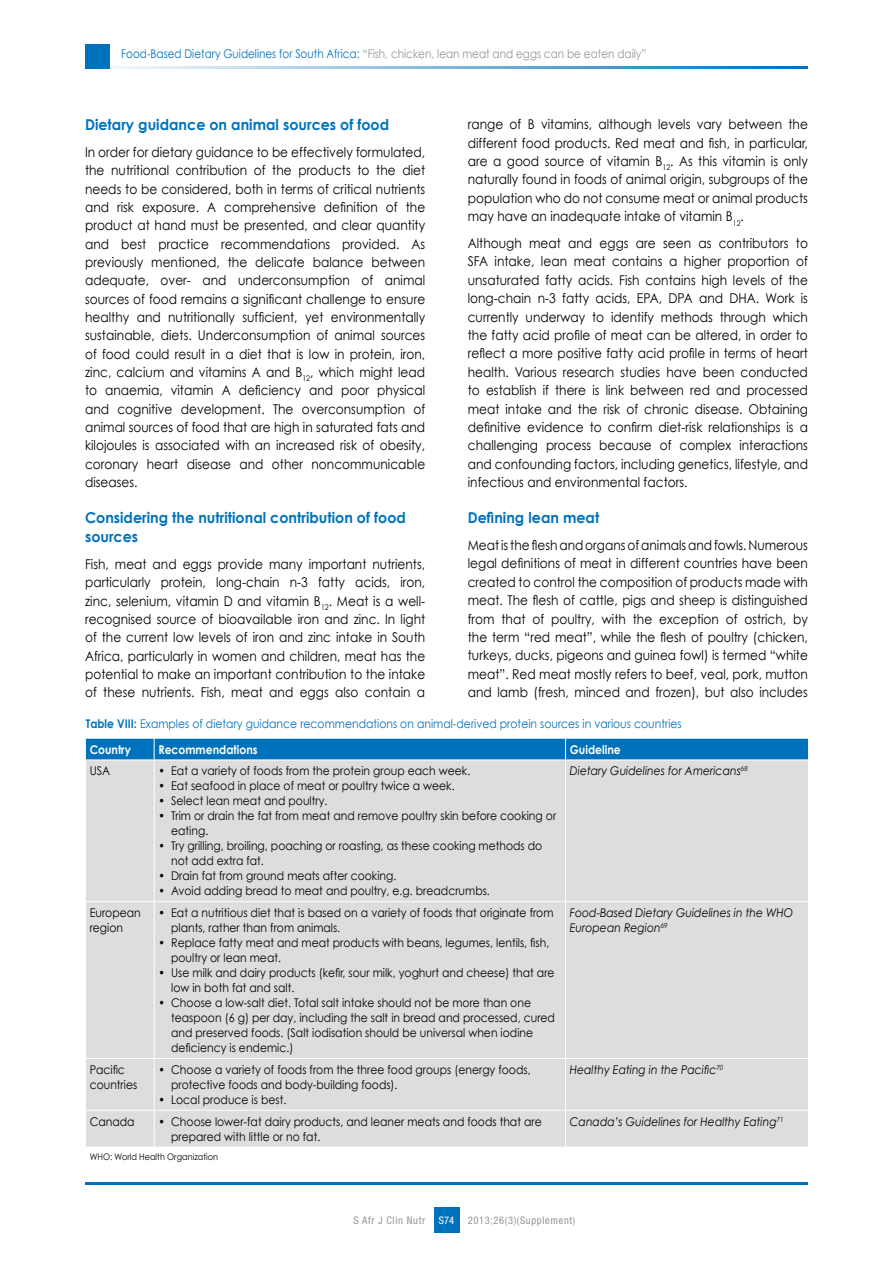
<style>
.page{position:relative;width:893px;height:1263px;background:#fff}
.page>*{position:absolute;margin:0;border:0;box-sizing:border-box;transform-origin:0 0}
.t1{font:700 15px/19px "Century Gothic";color:#0072bc;scale:.95 1}
.t2{font:13.5px/18.5px "Century Gothic";color:#000;text-align:justify;scale:.9 1}
.t3{font:12px/15px "Century Gothic";color:#000;scale:.9 1}
.t4{font:italic 12px/15px "Century Gothic";color:#000;scale:.9 1}
.t5{font:12px/25.2px "Century Gothic";color:#0072bc;scale:.9 1}
.t6{font:12px "Century Gothic";color:#939598;scale:.87 1}
.t7{font:700 12px "Century Gothic";color:#fff;scale:.9 1}
.t8{font:condensed 10.5px "Helvetica Neue LT Std";letter-spacing:.06em;color:#939598}
.t9{font:condensed 10.5px "Helvetica Neue LT Std";color:#fff}
.t10{font:9px "Century Gothic";color:#000;scale:.9 1}
.s1{color:#0072bc}
.s2{font-weight:700}
.s3{font-weight:700;color:#fff}
</style>
<div class="page">
<svg style="left:109px;top:66px;width:699px;height:2px"></svg>
<div style="left:85px;top:44px;width:24px;height:24px;background:#0072bc"></div>
<hr style="left:85px;top:1182px;width:723px;height:2px;background:#0072bc">
<div style="left:434px;top:1208px;width:25px;height:25px;background:#0072bc"></div>
<div style="left:86px;top:760px;width:722px;height:386px;background:#dcddde"></div>
<div style="left:85px;top:738px;width:724px;height:21px;background:#0072bc"></div>
<hr style="left:154px;top:760px;width:1px;height:141px;background:#fff">
<hr style="left:565px;top:760px;width:1px;height:141px;background:#fff">
<hr style="left:85px;top:901px;width:69px;height:1px;background:#fff">
<hr style="left:154px;top:901px;width:412px;height:1px;background:#fff">
<hr style="left:154px;top:902px;width:1px;height:156px;background:#fff">
<hr style="left:566px;top:901px;width:243px;height:1px;background:#fff">
<hr style="left:565px;top:902px;width:1px;height:156px;background:#fff">
<hr style="left:85px;top:1058px;width:69px;height:1px;background:#fff">
<hr style="left:154px;top:1058px;width:412px;height:1px;background:#fff">
<hr style="left:154px;top:1059px;width:1px;height:51px;background:#fff">
<hr style="left:566px;top:1058px;width:243px;height:1px;background:#fff">
<hr style="left:565px;top:1059px;width:1px;height:51px;background:#fff">
<hr style="left:85px;top:1110px;width:69px;height:1px;background:#fff">
<hr style="left:154px;top:1110px;width:412px;height:1px;background:#fff">
<hr style="left:154px;top:1110px;width:1px;height:36px;background:#fff">
<hr style="left:566px;top:1110px;width:243px;height:1px;background:#fff">
<hr style="left:565px;top:1110px;width:1px;height:36px;background:#fff">
<p class="t6" style="left:121px;top:47px;width:605px"><span class="s1">Food-Based Dietary Guidelines for South Africa:</span> “Fish, chicken, lean meat and eggs can be eaten daily”</p>
<p class="t1" style="left:85px;top:115px;width:322px">Dietary guidance on animal sources of food</p>
<p class="t2" style="left:85px;top:143px;width:380px">In order for dietary guidance to be effectively formulated, the nutritional contribution of the products to the diet needs to be considered, both in terms of critical nutrients and risk exposure. A comprehensive definition of the product at hand must be presented, and clear quantity and best practice recommendations provided. As previously mentioned, the delicate balance between adequate, over- and underconsumption of animal sources of food remains a significant challenge to ensure healthy and nutritionally sufficient, yet environmentally sustainable, diets. Underconsumption of animal sources of food could result in a diet that is low in protein, iron, zinc, calcium and vitamins A and B<sub>12</sub>, which might lead to anaemia, vitamin A deficiency and poor physical and cognitive development. The overconsumption of animal sources of food that are high in saturated fats and kilojoules is associated with an increased risk of obesity, coronary heart disease and other noncommunicable diseases.</p>
<p class="t1" style="left:85px;top:508px;width:339px">Considering the nutritional contribution of food sources</p>
<p class="t2" style="left:85px;top:555px;width:380px">Fish, meat and eggs provide many important nutrients, particularly protein, long-chain n-3 fatty acids, iron, zinc, selenium, vitamin D and vitamin B<sub>12</sub>. Meat is a well&shy;recognised source of bioavailable iron and zinc. In light of the current low levels of iron and zinc intake in South Africa, particularly in women and children, meat has the potential to make an important contribution to the intake of these nutrients. Fish, meat and eggs also contain a</p>
<p class="t2" style="left:468px;top:115px;width:380px">range of B vitamins, although levels vary between the different food products. Red meat and fish, in particular, are a good source of vitamin B<sub>12</sub>. As this vitamin is only naturally found in foods of animal origin, subgroups of the population who do not consume meat or animal products may have an inadequate intake of vitamin B<sub>12</sub>.</p>
<p class="t2" style="left:468px;top:234px;width:380px">Although meat and eggs are seen as contributors to SFA intake, lean meat contains a higher proportion of unsaturated fatty acids. Fish contains high levels of the long-chain n-3 fatty acids, EPA, DPA and DHA. Work is currently underway to identify methods through which the fatty acid profile of meat can be altered, in order to reflect a more positive fatty acid profile in terms of heart health. Various research studies have been conducted to establish if there is link between red and processed meat intake and the risk of chronic disease. Obtaining definitive evidence to confirm diet-risk relationships is a challenging process because of complex interactions and confounding factors, including genetics, lifestyle, and infectious and environmental factors.</p>
<p class="t1" style="left:468px;top:508px;width:140px">Defining lean meat</p>
<p class="t2" style="left:468px;top:536px;width:380px">Meatisthefleshandorgansofanimalsandfowls. Numerous legal definitions of meat in different countries have been created to control the composition of products made with meat. The flesh of cattle, pigs and sheep is distinguished from that of poultry, with the exception of ostrich, by the term “red meat”, while the flesh of poultry (chicken, turkeys, ducks, pigeons and guinea fowl) is termed “white meat”. Red meat mostly refers to beef, veal, pork, mutton and lamb (fresh, minced and frozen), but also includes</p>
<p class="t5" style="left:90px;top:711px;width:659px;text-indent:-4px"><span class="s2">Table VIII:</span> Examples of dietary guidance recommendations on animal-derived protein sources in various countries<br><span class="s3">Country</span></p>
<p class="t7" style="left:158px;top:742px;width:112px">Recommendations</p>
<p class="t7" style="left:570px;top:742px;width:58px">Guideline</p>
<p class="t3" style="left:90px;top:763px;width:24px">USA</p>
<p class="t3" style="left:158px;top:763px;width:348px">• Eat a variety of foods from the protein group each week.</p>
<p class="t3" style="left:158px;top:778px;width:331px">• Eat seafood in place of meat or poultry twice a week.</p>
<p class="t3" style="left:158px;top:793px;width:189px">• Select lean meat and poultry.</p>
<p class="t3" style="left:171px;top:808px;width:429px;text-indent:-13px">• Trim or drain the fat from meat and remove poultry skin before cooking or eating.</p>
<p class="t3" style="left:171px;top:838px;width:414px;text-indent:-13px">• Try grilling, broiling, poaching or roasting, as these cooking methods do not add extra fat.</p>
<p class="t3" style="left:158px;top:868px;width:266px">• Drain fat from ground meats after cooking.</p>
<p class="t3" style="left:158px;top:883px;width:370px">• Avoid adding bread to meat and poultry, e.g. breadcrumbs.</p>
<p class="t3" style="left:90px;top:905px;width:58px">European region</p>
<p class="t3" style="left:171px;top:905px;width:426px;text-indent:-13px">• Eat a nutritious diet that is based on a variety of foods that originate from plants, rather than from animals.</p>
<p class="t3" style="left:171px;top:935px;width:422px;text-indent:-13px">• Replace fatty meat and meat products with beans, legumes, lentils, fish, poultry or lean meat.</p>
<p class="t3" style="left:171px;top:965px;width:428px;text-indent:-13px">• Use milk and dairy products (kefir, sour milk, yoghurt and cheese) that are low in both fat and salt.</p>
<p class="t3" style="left:171px;top:995px;width:428px;text-indent:-13px">• Choose a low-salt diet. Total salt intake should not be more than one teaspoon (6 g) per day, including the salt in bread and processed, cured and preserved foods. (Salt iodisation should be universal when iodine deficiency is endemic.)</p>
<p class="t3" style="left:90px;top:1062px;width:54px">Pacific countries</p>
<p class="t3" style="left:171px;top:1062px;width:401px;text-indent:-13px">• Choose a variety of foods from the three food groups (energy foods, protective foods and body-building foods).</p>
<p class="t3" style="left:158px;top:1092px;width:144px">• Local produce is best.</p>
<p class="t4" style="left:570px;top:763px;width:199px">Dietary Guidelines for Americans<sup>68</sup></p>
<p class="t4" style="left:570px;top:905px;width:250px">Food-Based Dietary Guidelines in the WHO<br>European Region<sup>69</sup></p>
<p class="t4" style="left:570px;top:1062px;width:172px">Healthy Eating in the Pacific<sup>70</sup></p>
<p class="t3" style="left:90px;top:1113px;width:52px">Canada</p>
<p class="t3" style="left:171px;top:1113px;width:413px;text-indent:-13px">• Choose lower-fat dairy products, and leaner meats and foods that are prepared with little or no fat.</p>
<p class="t4" style="left:570px;top:1113px;width:239px">Canada’s Guidelines for Healthy Eating<sup>71</sup></p>
<p class="t10" style="left:90px;top:1151px;width:144px">WHO: World Health Organization</p>
<p class="t8" style="left:354px;top:1214px;width:73px">S Afr J Clin Nutr</p>
<p class="t9" style="left:439px;top:1214px;width:17px">S74</p>
<p class="t8" style="left:468px;top:1214px;width:109px">2013;26(3)(Supplement)</p>
</div>
